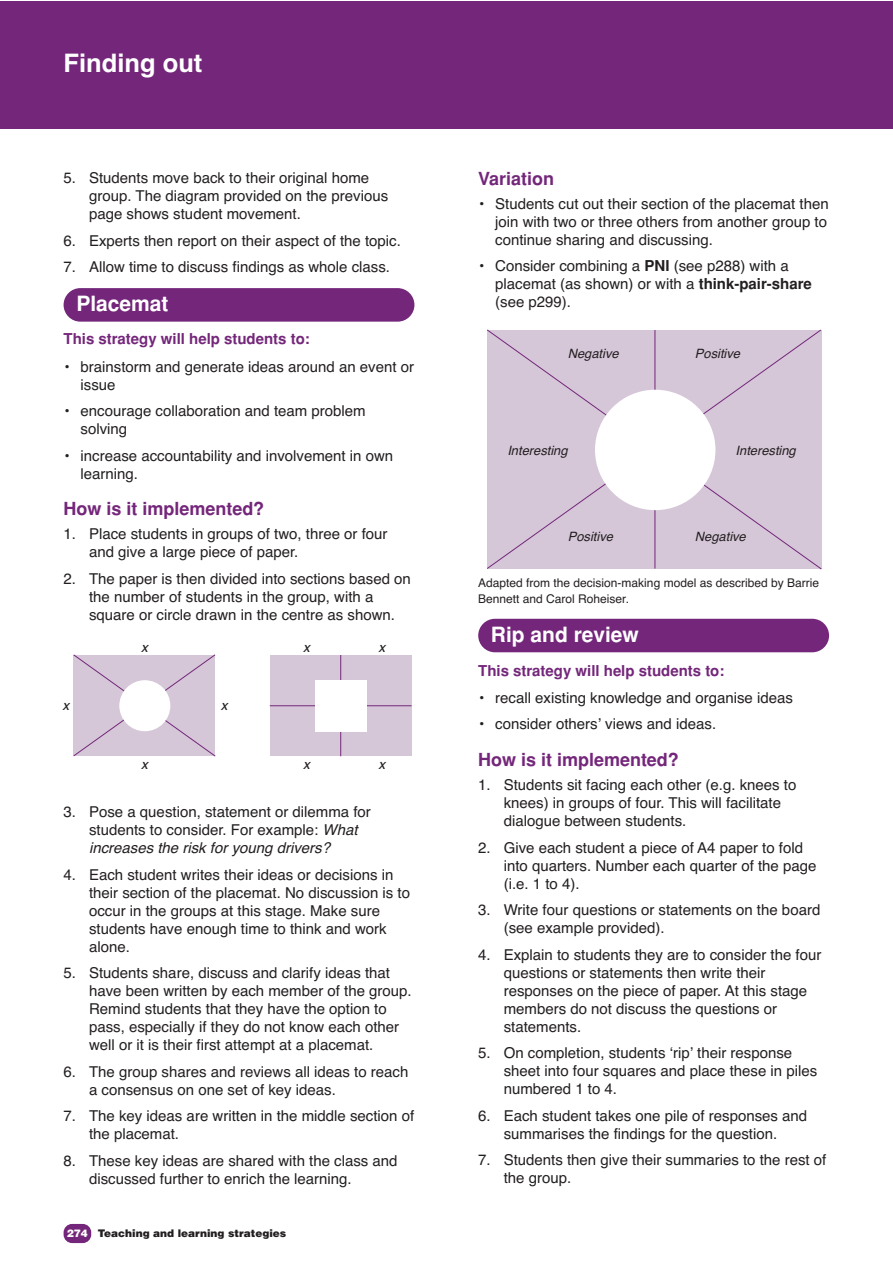
<style>
.page{position:relative;width:893px;height:1263px;background:#fff}
.page>*{position:absolute;margin:0;border:0;box-sizing:border-box;transform-origin:0 0}
.t1{font:25.5px "Helvetica Bold TT";color:#fff}
.t2{font:700 21px "Helvetica";color:#fff}
.t3{font:700 18px "Helvetica";color:#74277a}
.t4{font:15px/18px "Helvetica";color:#231f20}
.t5{font:700 15px "Helvetica";color:#74277a}
.t6{font:italic 13.5px "Helvetica";color:#231f20}
.t7{font:italic 12.9px "Helvetica";color:#231f20}
.t8{font:12px/16.6px "Helvetica";color:#231f20}
.t9{font:900 10.5px "Helvetica";color:#231f20}
.s1{font-style:italic}
.s2{color:#fff}
.s3{font-weight:700}
</style>
<div class="page">
<div style="left:478px;top:619px;width:351px;height:33px;background:#74277a;border-radius:17px"></div>
<div style="left:64px;top:288px;width:350px;height:34px;background:#74277a;border-radius:17px"></div>
<div style="left:0;top:2px;width:892px;height:127px;background:#74277a"></div>
<div style="left:64px;top:1224px;width:27px;height:19px;background:#74277a;border-radius:9px"></div>
<svg style="left:73px;top:654px;width:143px;height:103px;background:#d4c4d7"></svg>
<div style="left:119px;top:680px;width:51px;height:51px;background:#fff;border-radius:50%"></div>
<div style="left:270px;top:655px;width:141px;height:101px;background:#d5c6d8"></div>
<hr style="left:270px;top:705px;width:141px;height:1px;background:#74277a">
<hr style="left:340px;top:655px;width:1px;height:101px;background:#74277a">
<div style="left:315px;top:680px;width:51px;height:51px;background:#fff"></div>
<div style="left:487px;top:329px;width:335px;height:241px;background:#d5c6d8"></div>
<hr style="left:654px;top:330px;width:1px;height:239px;background:#74277a">
<div style="left:595px;top:390px;width:120px;height:120px;background:#fff;border-radius:50%"></div>
<h1 class="t1" style="left:64px;top:54px;width:140px">Finding out</h1>
<p class="t4" style="left:89px;top:170px;width:301px;text-indent:-26px">5. Students move back to their original home group. The diagram provided on the previous page shows student movement.</p>
<p class="t4" style="left:64px;top:233px;width:339px">6. Experts then report on their aspect of the topic.</p>
<p class="t4" style="left:64px;top:259px;width:328px">7. Allow time to discuss findings as whole class.</p>
<h2 class="t2" style="left:76px;top:296px;width:94px">Placemat</h2>
<p class="t5" style="left:64px;top:334px;width:248px">This strategy will help students to:</p>
<p class="t4" style="left:81px;top:359px;width:335px;text-indent:-17px">• brainstorm and generate ideas around an event or issue</p>
<p class="t4" style="left:81px;top:403px;width:287px;text-indent:-17px">• encourage collaboration and team problem solving</p>
<p class="t4" style="left:81px;top:448px;width:314px;text-indent:-17px">• increase accountability and involvement in own learning.</p>
<p class="t3" style="left:64px;top:502px;width:202px">How is it implemented?</p>
<p class="t4" style="left:89px;top:527px;width:300px;text-indent:-26px">1. Place students in groups of two, three or four and give a large piece of paper.</p>
<p class="t4" style="left:89px;top:571px;width:323px;text-indent:-26px">2. The paper is then divided into sections based on the number of students in the group, with a square or circle drawn in the centre as shown.</p>
<p class="t6" style="left:141px;top:642px;width:11px">x</p>
<p class="t6" style="left:303px;top:642px;width:11px">x</p>
<p class="t6" style="left:378px;top:642px;width:11px">x</p>
<p class="t6" style="left:62px;top:700px;width:11px">x</p>
<p class="t6" style="left:221px;top:700px;width:11px">x</p>
<p class="t6" style="left:141px;top:759px;width:11px">x</p>
<p class="t6" style="left:303px;top:759px;width:11px">x</p>
<p class="t6" style="left:378px;top:759px;width:11px">x</p>
<p class="t4" style="left:89px;top:804px;width:283px;text-indent:-26px">3. Pose a question, statement or dilemma for students to consider. For example: <span class="s1">What increases the risk for young drivers?</span></p>
<p class="t4" style="left:89px;top:867px;width:322px;text-indent:-26px">4. Each student writes their ideas or decisions in their section of the placemat. No discussion is to occur in the groups at this stage. Make sure students have enough time to think and work alone.</p>
<p class="t4" style="left:89px;top:965px;width:324px;text-indent:-26px">5. Students share, discuss and clarify ideas that have been written by each member of the group.<br>Remind students that they have the option to pass, especially if they do not know each other well or it is their first attempt at a placemat.</p>
<p class="t4" style="left:89px;top:1064px;width:321px;text-indent:-26px">6. The group shares and reviews all ideas to reach a consensus on one set of key ideas.</p>
<p class="t4" style="left:89px;top:1108px;width:327px;text-indent:-26px">7. The key ideas are written in the middle section of the placemat.</p>
<p class="t4" style="left:89px;top:1153px;width:310px;text-indent:-26px">8. These key ideas are shared with the class and discussed further to enrich the learning.</p>
<p class="t9" style="left:67px;top:1229px;width:221px"><span class="s2">274</span> Teaching and learning strategies</p>
<p class="t3" style="left:478px;top:172px;width:77px">Variation</p>
<p class="t4" style="left:495px;top:196px;width:335px;text-align:justify;text-indent:-17px">• Students cut out their section of the placemat then join with two or three others from another group to continue sharing and discussing.</p>
<p class="t4" style="left:495px;top:259px;width:318px;text-indent:-17px">• Consider combining a <span class="s3">PNI</span> (see p288) with a placemat (as shown) or with a <span class="s3">think-pair-share </span>(see p299).</p>
<p class="t7" style="left:568px;top:349px;width:55px">Negative</p>
<p class="t7" style="left:695px;top:349px;width:49px">Positive</p>
<p class="t7" style="left:507px;top:446px;width:64px">Interesting</p>
<p class="t7" style="left:736px;top:446px;width:64px">Interesting</p>
<p class="t7" style="left:568px;top:532px;width:49px">Positive</p>
<p class="t7" style="left:695px;top:532px;width:55px">Negative</p>
<p class="t8" style="left:478px;top:575px;width:342px">Adapted from the decision-making model as described by Barrie<br>Bennett and Carol Roheiser.</p>
<h2 class="t2" style="left:491px;top:627px;width:149px">Rip and review</h2>
<p class="t5" style="left:478px;top:665px;width:248px">This strategy will help students to:</p>
<p class="t4" style="left:478px;top:690px;width:316px">• recall existing knowledge and organise ideas</p>
<p class="t4" style="left:478px;top:716px;width:239px">• consider othersʼ views and ideas.</p>
<p class="t3" style="left:478px;top:753px;width:202px">How is it implemented?</p>
<p class="t4" style="left:504px;top:777px;width:294px;text-indent:-26px">1. Students sit facing each other (e.g. knees to knees) in groups of four. This will facilitate dialogue between students.</p>
<p class="t4" style="left:504px;top:840px;width:314px;text-indent:-26px">2. Give each student a piece of A4 paper to fold into quarters. Number each quarter of the page (i.e. 1 to 4).</p>
<p class="t4" style="left:504px;top:902px;width:318px;text-indent:-26px">3. Write four questions or statements on the board (see example provided).</p>
<p class="t4" style="left:504px;top:947px;width:319px;text-indent:-26px">4. Explain to students they are to consider the four questions or statements then write their responses on the piece of paper. At this stage members do not discuss the questions or statements.</p>
<p class="t4" style="left:504px;top:1045px;width:315px;text-indent:-26px">5. On completion, students ʻripʼ their response sheet into four squares and place these in piles numbered 1 to 4.</p>
<p class="t4" style="left:478px;top:1108px;width:331px;text-align:center">6. Each student takes one pile of responses and summarises the findings for the question.</p>
<p class="t4" style="left:504px;top:1152px;width:324px;text-indent:-26px">7. Students then give their summaries to the rest of the group.</p>
</div>
